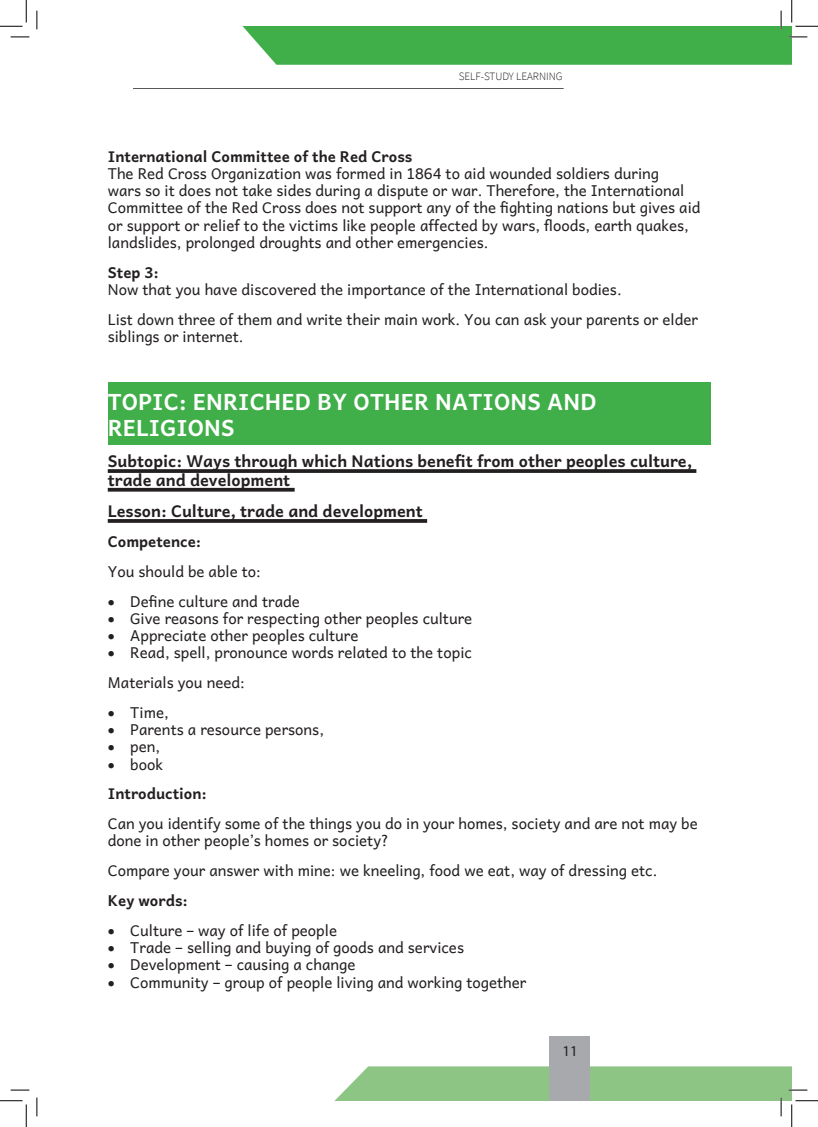
<style>
.page{position:relative;width:818px;height:1127px;background:#fff}
.page>*{position:absolute;margin:0;border:0;box-sizing:border-box;transform-origin:0 0}
.t1{font:700 22.5px/25.9px "Andika New Basic";color:#fff}
.t2{font:700 16.25px/18.8px "Andika New Basic";color:#231f20}
.t3{font:15px/17.2px "Andika New Basic";color:#231f20}
.t4{font:700 15px/29.8px "Andika New Basic";color:#231f20}
.t5{font:15px "Myriad Pro";color:#231f20}
.t6{font:300 11.25px "Source Sans Pro";color:#231f20}
.s1{font-weight:400}
</style>
<div class="page">
<div style="left:549px;top:1035px;width:41px;height:65px;background:#a8a9ad"></div>
<hr style="left:133px;top:88px;width:431px;height:1px;background:#231f20">
<div style="left:108px;top:382px;width:602px;height:63px;background:#40ae49"></div>
<svg style="left:108px;top:469px;width:588px;height:4px;background:#302c2d"></svg>
<svg style="left:108px;top:487px;width:187px;height:4px"></svg>
<hr style="left:108px;top:519px;width:319px;height:3px;background:#231f20">
<svg style="left:11px;top:36px;width:18px;height:2px"></svg>
<svg style="left:11px;top:1089px;width:18px;height:1px"></svg>
<svg style="left:36px;top:11px;width:2px;height:18px"></svg>
<svg style="left:36px;top:1097px;width:2px;height:18px"></svg>
<svg style="left:0;top:0;width:27px;height:27px"></svg>
<svg style="left:0;top:1100px;width:27px;height:26px"></svg>
<svg style="left:242px;top:0;width:576px;height:65px"></svg>
<svg style="left:334px;top:1066px;width:484px;height:60px"></svg>
<p class="t6" style="left:459px;top:69px;width:105px">SELF-STUDY LEARNING</p>
<p class="t4" style="left:108px;top:139px;width:306px">International Committee of the Red Cross</p>
<p class="t3" style="left:108px;top:162px;width:594px">The Red Cross Organization was formed in 1864 to aid wounded soldiers during<br>wars so it does not take sides during a dispute or war. Therefore, the International Committee of the Red Cross does not support any of the fighting nations but gives aid or support or relief to the victims like people affected by wars, floods, earth quakes, landslides, prolonged droughts and other emergencies.</p>
<p class="t4" style="left:108px;top:255px;width:52px">Step 3:</p>
<p class="t3" style="left:108px;top:272px;width:592px;line-height:29.8px">Now that you have discovered the importance of the International bodies.<br>List down three of them and write their main work. You can ask your parents or elder</p>
<p class="t3" style="left:108px;top:325px;width:137px">siblings or internet.</p>
<h1 class="t1" style="left:108px;top:386px;width:490px">TOPIC: ENRICHED BY OTHER NATIONS AND<br>RELIGIONS</h1>
<p class="t2" style="left:108px;top:449px;width:586px">Subtopic: Ways through which Nations benefit from other peoples culture, trade and development</p>
<p class="t2" style="left:108px;top:499px;width:317px">Lesson: Culture, trade and development</p>
<p class="t4" style="left:108px;top:524px;width:95px">Competence:</p>
<p class="t3" style="left:108px;top:560px;width:155px">You should be able to:</p>
<p class="t3" style="left:108px;top:590px;width:194px">• Define culture and trade</p>
<p class="t3" style="left:108px;top:607px;width:366px">• Give reasons for respecting other peoples culture</p>
<p class="t3" style="left:108px;top:624px;width:252px">• Appreciate other peoples culture</p>
<p class="t3" style="left:108px;top:635px;width:366px;line-height:29.8px">• Read, spell, pronounce words related to the topic<br>Materials you need:</p>
<p class="t3" style="left:108px;top:701px;width:63px">• Time,</p>
<p class="t3" style="left:108px;top:718px;width:218px">• Parents a resource persons,</p>
<p class="t3" style="left:108px;top:735px;width:54px">• pen,</p>
<p class="t4" style="left:108px;top:747px;width:100px">• <span class="s1">book<br></span>Introduction:</p>
<p class="t3" style="left:108px;top:812px;width:591px">Can you identify some of the things you do in your homes, society and are not may be done in other people’s homes or society?</p>
<p class="t3" style="left:108px;top:859px;width:551px">Compare your answer with mine: we kneeling, food we eat, way of dressing etc.</p>
<p class="t4" style="left:108px;top:883px;width:82px">Key words:</p>
<p class="t3" style="left:108px;top:919px;width:231px">• Culture – way of life of people</p>
<p class="t3" style="left:108px;top:936px;width:358px">• Trade – selling and buying of goods and services</p>
<p class="t3" style="left:108px;top:953px;width:249px">• Development – causing a change</p>
<p class="t3" style="left:108px;top:970px;width:420px">• Community – group of people living and working together</p>
<p class="t5" style="left:562px;top:1041px;width:17px">11</p>
</div>
